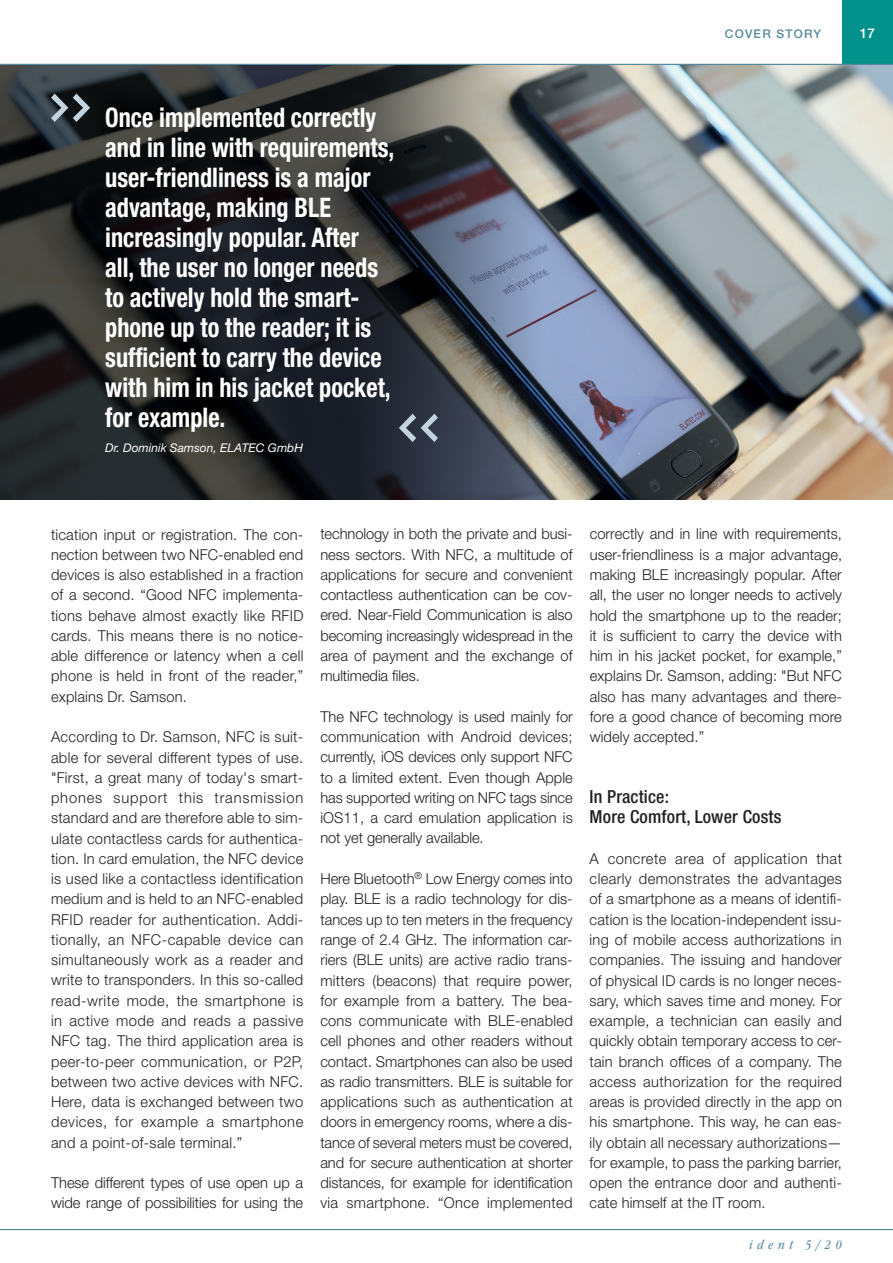
<style>
.page{position:relative;width:893px;height:1263px;background:#fff}
.page>*{position:absolute;margin:0;border:0;box-sizing:border-box;transform-origin:0 0}
.t1{font:700 condensed 27px/30px "Helvetica Neue LT Std";color:#fff;scale:.9 1}
.t2{font:500 condensed 18px/20.2px "Helvetica Neue LT Std";letter-spacing:.01em;color:#231f20}
.t3{font:300 15px/20.2px "Helvetica Neue LT Std";letter-spacing:.01em;color:#231f20;text-align:justify}
.t4{font:italic condensed 13.5px "ITC Garamond Std";letter-spacing:.35em;color:#57899d}
.t5{font:500 13.5px "Helvetica Neue LT Std";color:#fff}
.t6{font:italic 12px "Helvetica Neue LT Std";color:#fff}
.t7{font:500 12px "Helvetica Neue LT Std";letter-spacing:.1em;color:#57899d}
</style>
<div class="page">
<img style="left:573px;top:65px;width:320px;height:434px">
<svg style="left:0;top:65px;width:573px;height:434px;background:#34373c"></svg>
<svg style="left:51px;top:94px;width:39px;height:28px"></svg>
<svg style="left:399px;top:414px;width:39px;height:28px"></svg>
<div style="left:842px;top:0;width:51px;height:64px;background:#00918a"></div>
<hr style="left:0;top:64px;width:893px;height:1px;background:#57899d">
<hr style="left:0;top:1229px;width:893px;height:1px;background:#57899d">
<p class="t1" style="left:105px;top:102px;width:323px">Once implemented correctly and in line with requirements, user-friendliness is a major advantage, making BLE increasingly popular. After all, the user no longer needs to actively hold the smart&shy;phone up to the reader; it is sufficient to carry the device with him in his jacket pocket, for example.</p>
<p class="t6" style="left:105px;top:441px;width:199px">Dr. Dominik Samson, ELATEC GmbH</p>
<p class="t7" style="left:725px;top:27px;width:98px">COVER STORY</p>
<p class="t5" style="left:860px;top:25px;width:17px">17</p>
<p class="t3" style="left:51px;top:524px;width:254px">tication input or registration. The con&shy;nection between two NFC-enabled end devices is also established in a fraction of a second. “Good NFC implementa&shy;tions behave almost exactly like RFID cards. This means there is no notice&shy;able difference or latency when a cell phone is held in front of the reader,” explains Dr. Samson.</p>
<p class="t3" style="left:51px;top:726px;width:254px">According to Dr. Samson, NFC is suit&shy;able for several different types of use. "First, a great many of today's smart&shy;phones support this transmission standard and are therefore able to sim&shy;ulate contactless cards for authentica&shy;tion. In card emulation, the NFC device is used like a contactless identification medium and is held to an NFC-enabled RFID reader for authentication. Addi&shy;tionally, an NFC-capable device can simultaneously work as a reader and write to transponders. In this so-called read-write mode, the smartphone is in active mode and reads a passive NFC tag. The third application area is peer-to-peer communication, or P2P, between two active devices with NFC.<br>Here, data is exchanged between two devices, for example a smartphone and a point-of-sale terminal.”</p>
<p class="t3" style="left:51px;top:1172px;width:254px">These different types of use open up a wide range of possibilities for using the</p>
<p class="t3" style="left:320px;top:524px;width:254px">technology in both the private and busi&shy;ness sectors. With NFC, a multitude of applications for secure and convenient contactless authentication can be cov&shy;ered. Near-Field Communication is also becoming increasingly widespread in the area of payment and the exchange of multimedia files.</p>
<p class="t3" style="left:320px;top:706px;width:254px">The NFC technology is used mainly for communication with Android devices; currently, iOS devices only support NFC to a limited extent. Even though Apple has supported writing on NFC tags since iOS11, a card emulation application is not yet generally available.</p>
<p class="t3" style="left:320px;top:868px;width:254px">Here Bluetooth<sup>®</sup> Low Energy comes into play. BLE is a radio technology for dis&shy;tances up to ten meters in the frequency range of 2.4 GHz. The information car&shy;riers (BLE units) are active radio trans&shy;mitters (beacons) that require power, for example from a battery. The bea&shy;cons communicate with BLE-enabled cell phones and other readers without contact. Smartphones can also be used as radio transmitters. BLE is suitable for applications such as authentication at doors in emergency rooms, where a dis&shy;tance of several meters must be covered, and for secure authentication at shorter distances, for example for identification via smartphone. “Once implemented</p>
<p class="t3" style="left:590px;top:524px;width:254px">correctly and in line with requirements, user-friendliness is a major advantage, making BLE increasingly popular. After all, the user no longer needs to actively hold the smartphone up to the reader; it is sufficient to carry the device with him in his jacket pocket, for example,” explains Dr. Samson, adding: "But NFC also has many advantages and there&shy;fore a good chance of becoming more widely accepted.”</p>
<p class="t2" style="left:590px;top:786px;width:193px">In Practice:<br>More Comfort, Lower Costs</p>
<p class="t3" style="left:590px;top:848px;width:254px">A concrete area of application that clearly demonstrates the advantages of a smartphone as a means of identifi&shy;cation is the location-independent issu&shy;ing of mobile access authorizations in companies. The issuing and handover of physical ID cards is no longer neces&shy;sary, which saves time and money. For example, a technician can easily and quickly obtain temporary access to cer&shy;tain branch offices of a company. The access authorization for the required areas is provided directly in the app on his smartphone. This way, he can eas&shy;ily obtain all necessary authorizations— for example, to pass the parking barrier, open the entrance door and authenti&shy;cate himself at the IT room.</p>
<p class="t4" style="left:749px;top:1237px;width:94px">ident 5/20</p>
</div>
